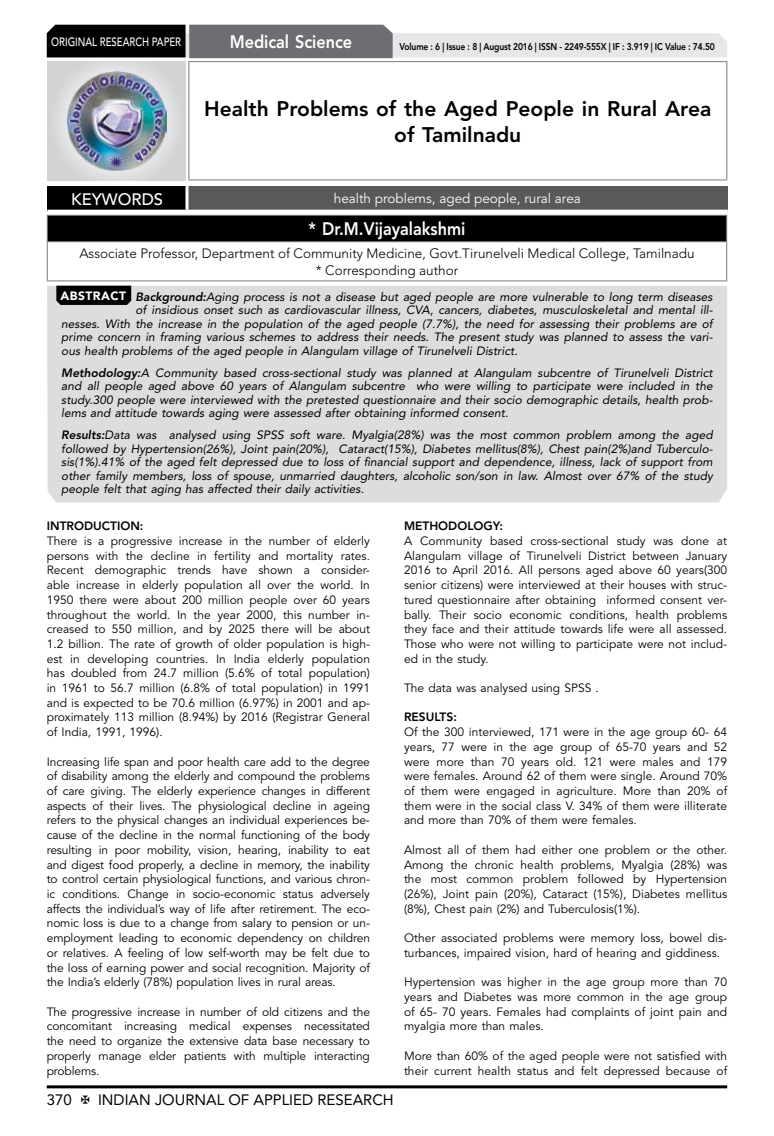
<style>
.page{position:relative;width:774px;height:1136px;background:#fff}
.page>*{position:absolute;margin:0;border:0;box-sizing:border-box;transform-origin:0 0}
.t1{font:800 21px/26.2px "Avenir LT Std";color:#000;text-align:center}
.t2{font:800 18px "Avenir LT Std";color:#fff;scale:.9 1}
.t3{font:500 16.5px "Avenir LT Std";color:#fff}
.t4{font:15px "Avenir LT Std";color:#000}
.t5{font:300 13.5px/16.2px "Avenir LT Std";color:#000;text-align:center}
.t6{font:13.5px "Avenir LT Std";color:#fff}
.t7{font:12px/14.7px "Avenir LT Std";color:#000;text-align:justify}
.t8{font:italic 12px/13.5px "Avenir LT Std";color:#000;text-align:justify}
.t9{font:800 12px "Avenir LT Std";color:#000}
.t10{font:500 12px "Avenir LT Std";color:#fff;scale:.8 1}
.t11{font:800 9.75px "Avenir LT Std";letter-spacing:-.02em;color:#000;scale:.87 1}
.s1{font-weight:900;font-style:normal;color:#fff}
.s2{font-weight:800}
</style>
<div class="page">
<hr style="left:47px;top:1085px;width:680px;height:3px;background:#000">
<div style="left:48px;top:62px;width:137px;height:118px;background:linear-gradient(to right,#d9dadb,#d9dadb)"></div>
<img style="left:68px;top:71px;width:99px;height:100px">
<svg style="left:47px;top:25px;width:680px;height:33px;background:#979899"></svg>
<hr style="left:188px;top:61px;width:539px;height:1px;background:#808285">
<hr style="left:188px;top:62px;width:1px;height:117px;background:#808285">
<hr style="left:726px;top:62px;width:1px;height:117px;background:#808285">
<hr style="left:188px;top:179px;width:539px;height:1px;background:#808285">
<div style="left:47px;top:215px;width:680px;height:27px;background:#000"></div>
<hr style="left:47px;top:215px;width:680px;height:1px;background:#808285">
<svg style="left:47px;top:216px;width:1px;height:25px"></svg>
<svg style="left:726px;top:216px;width:1px;height:25px"></svg>
<hr style="left:47px;top:241px;width:680px;height:1px;background:#808285">
<hr style="left:47px;top:242px;width:1px;height:38px;background:#808285">
<hr style="left:726px;top:242px;width:1px;height:38px;background:#808285">
<hr style="left:47px;top:280px;width:680px;height:1px;background:#808285">
<div style="left:47px;top:285px;width:680px;height:217px;background:#dcddde"></div>
<svg style="left:56px;top:285px;width:75px;height:20px"></svg>
<div style="left:47px;top:186px;width:140px;height:25px;background:#000"></div>
<div style="left:187px;top:186px;width:541px;height:25px;background:#58595b"></div>
<hr style="left:185px;top:186px;width:3px;height:24px;background:#fff">
<hr style="left:47px;top:210px;width:140px;height:3px;background:#fff">
<hr style="left:187px;top:210px;width:541px;height:3px;background:#fff">
<p class="t10" style="left:51px;top:34px;width:163px">ORIGINAL RESEARCH PAPER</p>
<h2 class="t2" style="left:230px;top:31px;width:138px">Medical Science</h2>
<p class="t11" style="left:400px;top:41px;width:364px">Volume : 6 | Issue : 8 | August 2016 | ISSN - 2249-555X | IF : 3.919 | IC Value : 74.50</p>
<h1 class="t1" style="left:204px;top:95px;width:509px">Health Problems of the Aged People in Rural Area of Tamilnadu</h1>
<h3 class="t3" style="left:71px;top:189px;width:94px">KEYWOR DS</h3>
<p class="t6" style="left:334px;top:190px;width:248px">health problems, aged people, rural area</p>
<h2 class="t2" style="left:309px;top:218px;width:176px">* Dr.M.Vijayalakshmi</h2>
<p class="t5" style="left:79px;top:245px;width:617px">Associate Professor, Department of Community Medicine, Govt.Tirunelveli Medical College, Tamilnadu * Corresponding author</p>
<p class="t8" style="left:61px;top:290px;width:653px"><span class="s1">ABSTRACT</span> <span class="s2">Background:</span>Aging process is not a disease but aged people are more vulnerable to long term diseases</p>
<p class="t8" style="left:135px;top:303px;width:579px">of insidious onset such as cardiovascular illness, CVA, cancers, diabetes, musculoskeletal and mental ill-</p>
<p class="t8" style="left:61px;top:317px;width:653px">nesses. With the increase in the population of the aged people (7.7%), the need for assessing their problems are of</p>
<p class="t8" style="left:61px;top:330px;width:653px">prime concern in framing various schemes to address their needs. The present study was planned to assess the vari-</p>
<p class="t8" style="left:61px;top:344px;width:458px">ous health problems of the aged people in Alangulam village of Tirunelveli District.</p>
<p class="t8" style="left:61px;top:366px;width:653px"><span class="s2">Methodology:</span>A Community based cross-sectional study was planned at Alangulam subcentre of Tirunelveli District and all people aged above 60 years of Alangulam subcentre who were willing to participate were included in the study.300 people were interviewed with the pretested questionnaire and their socio demographic details, health prob&shy;lems and attitude towards aging were assessed after obtaining informed consent.</p>
<p class="t8" style="left:61px;top:428px;width:653px"><span class="s2">Results:</span>Data was analysed using SPSS soft ware. Myalgia(28%) was the most common problem among the aged followed by Hypertension(26%), Joint pain(20%), Cataract(15%), Diabetes mellitus(8%), Chest pain(2%)and Tuberculo&shy;sis(1%).41% of the aged felt depressed due to loss of financial support and dependence, illness, lack of support from other family members, loss of spouse, unmarried daughters, alcoholic son/son in law. Almost over 67% of the study people felt that aging has affected their daily activities.</p>
<p class="t9" style="left:47px;top:519px;width:98px">INTRODUCTION:</p>
<p class="t7" style="left:47px;top:533px;width:325px">There is a progressive increase in the number of elderly persons with the decline in fertility and mortality rates.<br>Recent demographic trends have shown a consider&shy;able increase in elderly population all over the world. In 1950 there were about 200 million people over 60 years throughout the world. In the year 2000, this number in&shy;creased to 550 million, and by 2025 there will be about 1.2 billion. The rate of growth of older population is high&shy;est in developing countries. In India elderly population has doubled from 24.7 million (5.6% of total population) in 1961 to 56.7 million (6.8% of total population) in 1991 and is expected to be 70.6 million (6.97%) in 2001 and ap&shy;proximately 113 million (8.94%) by 2016 (Registrar General of India, 1991, 1996).</p>
<p class="t7" style="left:47px;top:754px;width:325px">Increasing life span and poor health care add to the degree of disability among the elderly and compound the problems of care giving. The elderly experience changes in different aspects of their lives. The physiological decline in ageing refers to the physical changes an individual experiences be&shy;cause of the decline in the normal functioning of the body resulting in poor mobility, vision, hearing, inability to eat and digest food properly, a decline in memory, the inability to control certain physiological functions, and various chron&shy;ic conditions. Change in socio-economic status adversely affects the individual’s way of life after retirement. The eco&shy;nomic loss is due to a change from salary to pension or un&shy;employment leading to economic dependency on children or relatives. A feeling of low self-worth may be felt due to the loss of earning power and social recognition. Majority of the India’s elderly (78%) population lives in rural areas.</p>
<p class="t7" style="left:47px;top:1004px;width:325px">The progressive increase in number of old citizens and the concomitant increasing medical expenses necessitated the need to organize the extensive data base necessary to properly manage elder patients with multiple interacting problems.</p>
<p class="t4" style="left:47px;top:1090px;width:27px">370</p>
<p class="t4" style="left:98px;top:1090px;width:297px">INDIAN JOURNAL OF APPLIED RESEARCH</p>
<p class="t9" style="left:404px;top:519px;width:100px">METHODOLOGY:</p>
<p class="t7" style="left:404px;top:533px;width:325px">A Community based cross-sectional study was done at Alangulam village of Tirunelveli District between January 2016 to April 2016. All persons aged above 60 years(300 senior citizens) were interviewed at their houses with struc&shy;tured questionnaire after obtaining informed consent ver&shy;bally. Their socio economic conditions, health problems they face and their attitude towards life were all assessed.<br>Those who were not willing to participate were not includ&shy;ed in the study.</p>
<p class="t7" style="left:404px;top:680px;width:196px">The data was analysed using SPSS .</p>
<p class="t9" style="left:404px;top:710px;width:54px">RESULTS:</p>
<p class="t7" style="left:404px;top:725px;width:325px">Of the 300 interviewed, 171 were in the age group 60- 64 years, 77 were in the age group of 65-70 years and 52 were more than 70 years old. 121 were males and 179 were females. Around 62 of them were single. Around 70% of them were engaged in agriculture. More than 20% of them were in the social class V. 34% of them were illiterate and more than 70% of them were females.</p>
<p class="t7" style="left:404px;top:842px;width:325px">Almost all of them had either one problem or the other.<br>Among the chronic health problems, Myalgia (28%) was the most common problem followed by Hypertension (26%), Joint pain (20%), Cataract (15%), Diabetes mellitus (8%), Chest pain (2%) and Tuberculosis(1%).</p>
<p class="t7" style="left:404px;top:930px;width:325px">Other associated problems were memory loss, bowel dis&shy;turbances, impaired vision, hard of hearing and giddiness.</p>
<p class="t7" style="left:404px;top:974px;width:325px">Hypertension was higher in the age group more than 70 years and Diabetes was more common in the age group of 65- 70 years. Females had complaints of joint pain and myalgia more than males.</p>
<p class="t7" style="left:404px;top:1048px;width:325px">More than 60% of the aged people were not satisfied with their current health status and felt depressed because of</p>
</div>
